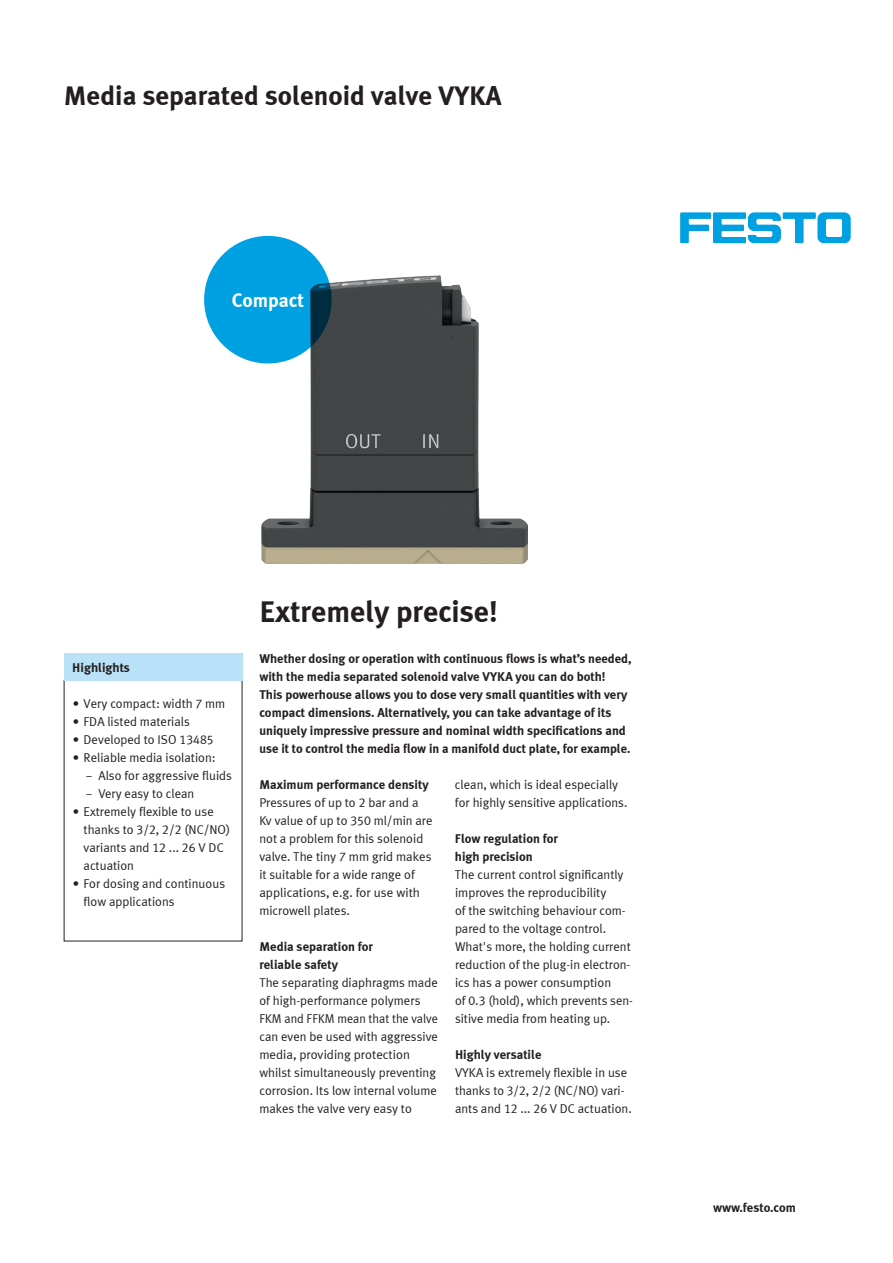
<style>
.page{position:relative;width:893px;height:1263px;background:#fff}
.page>*{position:absolute;margin:0;border:0;box-sizing:border-box;transform-origin:0 0}
.t1{font:700 30px "Meta Plus LF";color:#231f20}
.t2{font:700 27px "Meta Plus LF";color:#231f20}
.t3{font:700 19.5px "Meta Plus LF";color:#fff}
.t4{font:12.75px/18px "Meta Plus LF";color:#231f20}
.t5{font:700 12.75px/18px "Meta Plus LF";color:#231f20}
</style>
<div class="page">
<div style="left:64px;top:654px;width:178px;height:27px;background:#b9e1f7"></div>
<svg style="left:680px;top:213px;width:170px;height:30px"></svg>
<img style="left:261px;top:276px;width:267px;height:288px">
<div style="left:204px;top:236px;width:128px;height:127px;background:#00a1e3;border-radius:50%"></div>
<h2 class="t2" style="left:64px;top:79px;width:439px">Media separated solenoid valve VYKA</h2>
<h3 class="t3" style="left:232px;top:288px;width:74px">Compact</h3>
<p class="t5" style="left:72px;top:658px;width:59px">Highlights</p>
<p class="t4" style="left:73px;top:694px;width:154px">• Very compact: width 7 mm</p>
<p class="t4" style="left:73px;top:712px;width:118px">• FDA listed materials</p>
<p class="t4" style="left:73px;top:730px;width:142px">• Developed to ISO 13485</p>
<p class="t4" style="left:86px;top:748px;width:148px;text-indent:-13px">• Reliable media isolation:<br>− Also for aggressive fluids − Very easy to clean</p>
<p class="t4" style="left:84px;top:802px;width:148px;text-indent:-11px">• Extremely flexible to use thanks to 3/2, 2/2 (NC/NO) variants and 12 ... 26 V DC actuation</p>
<p class="t4" style="left:84px;top:874px;width:143px;text-indent:-11px">• For dosing and continuous flow applications</p>
<h1 class="t1" style="left:259px;top:592px;width:240px">Extremely precise!</h1>
<p class="t5" style="left:259px;top:649px;width:374px">Whether dosing or operation with continuous flows is what’s needed, with the media separated solenoid valve VYKA you can do both!<br>This powerhouse allows you to dose very small quantities with very compact dimensions. Alternatively, you can take advantage of its uniquely impressive pressure and nominal width specifications and use it to control the media flow in a manifold duct plate, for example.</p>
<p class="t5" style="left:259px;top:775px;width:171px">Maximum performance density</p>
<p class="t4" style="left:259px;top:793px;width:175px">Pressures of up to 2 bar and a<br>Kv value of up to 350 ml/min are not a problem for this solenoid valve. The tiny 7 mm grid makes it suitable for a wide range of applications, e.g. for use with microwell plates.</p>
<p class="t5" style="left:259px;top:937px;width:115px">Media separation for reliable safety</p>
<p class="t4" style="left:259px;top:973px;width:180px">The separating diaphragms made of high-performance polymers<br>FKM and FFKM mean that the valve can even be used with aggressive media, providing protection whilst simultaneously preventing corrosion. Its low internal volume makes the valve very easy to</p>
<p class="t4" style="left:455px;top:775px;width:174px">clean, which is ideal especially for highly sensitive applications.</p>
<p class="t5" style="left:455px;top:829px;width:105px">Flow regulation for high -precision</p>
<p class="t4" style="left:455px;top:865px;width:180px">The current control significantly improves the reproducibility<br>of the switching behaviour com&shy;pared to the voltage control.<br>What's more, the holding current reduction of the plug-in electron&shy;ics has a power consumption<br>of 0.3 (hold), which prevents sen&shy;sitive media from heating up.</p>
<p class="t5" style="left:455px;top:1045px;width:88px">Highly versatile</p>
<p class="t4" style="left:455px;top:1063px;width:178px">VYKA is extremely flexible in use thanks to 3/2, 2/2 (NC/NO) vari&shy;ants and 12 ... 26 V DC actuation.</p>
<p class="t5" style="left:713px;top:1198px;width:84px">www.festo.com</p>
</div>
